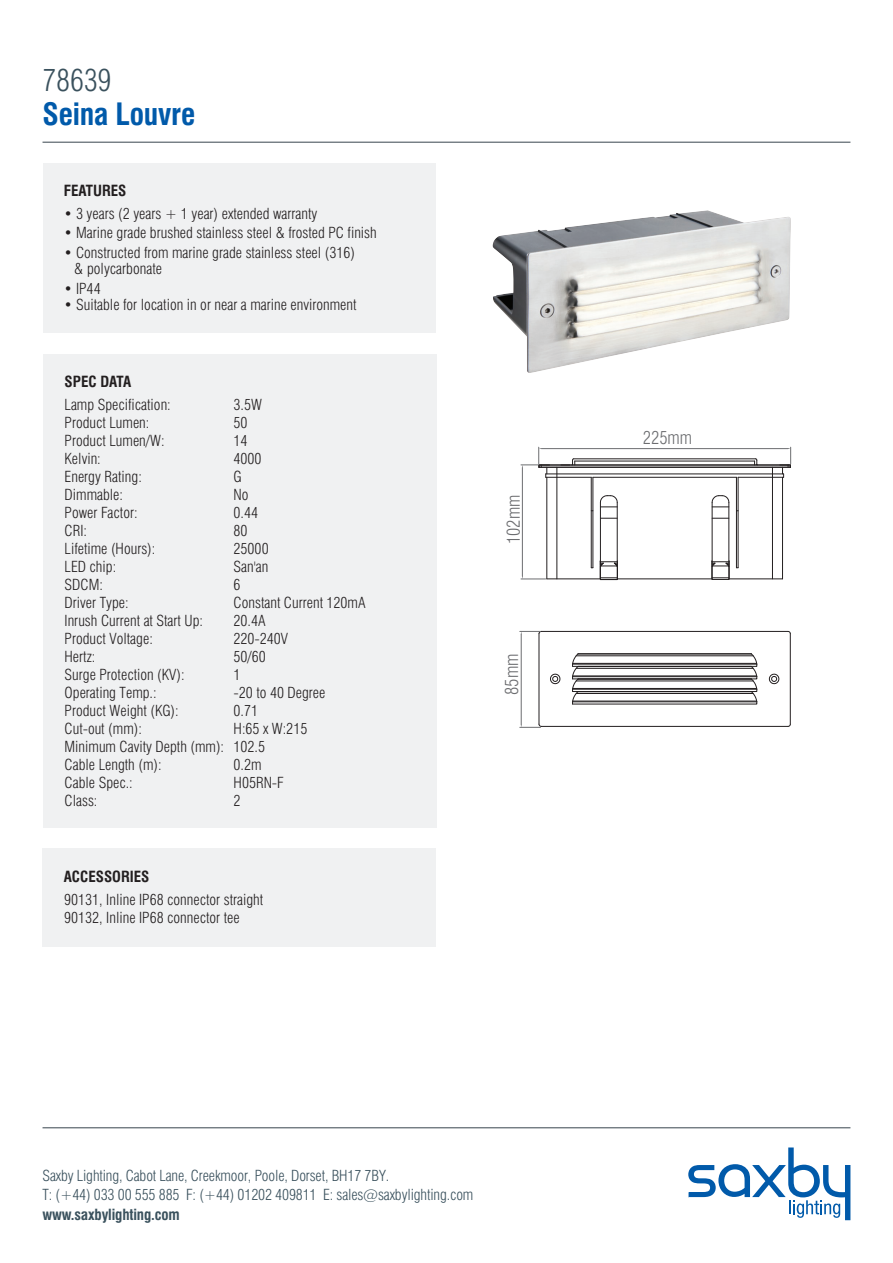
<style>
.page{position:relative;width:893px;height:1263px;background:#fff}
.page>*{position:absolute;margin:0;border:0;box-sizing:border-box;transform-origin:0 0}
.t1{font:700 condensed 30px "Swiss 721 BT";letter-spacing:-.01em;color:#015aaa}
.t2{font:300 condensed 30px "Swiss 721 BT";letter-spacing:-.01em;color:#3a515d}
.t3{font:300 condensed 17.7px "Swiss 721 BT";color:#6c6d70}
.t4{font:300 condensed 17.55px "Swiss 721 BT";color:#6c6d70}
.t5{font:300 condensed 15px/18px "Swiss 721 BT";color:#231f20}
.t6{font:300 condensed 15px/19.5px "Swiss 721 BT";letter-spacing:-.01em;color:#3a515d}
.t7{font:700 condensed 15px "Swiss 721 BT";color:#231f20}
.t8{font:700 condensed 15px "Swiss 721 BT";letter-spacing:-.01em;color:#3a515d}
</style>
<div class="page">
<hr style="left:43px;top:142px;width:807px;height:1px;background:#38454d">
<div style="left:43px;top:354px;width:394px;height:473px;background:#f0f1f2"></div>
<img style="left:492px;top:210px;width:299px;height:163px">
<hr style="left:541px;top:448px;width:247px;height:1px;background:#6c6d70">
<hr style="left:522px;top:468px;width:1px;height:108px;background:#6c6d70">
<svg style="left:521px;top:576px;width:25px;height:4px"></svg>
<hr style="left:782px;top:477px;width:1px;height:102px;background:#231f20">
<hr style="left:772px;top:467px;width:1px;height:112px;background:#231f20">
<hr style="left:738px;top:477px;width:1px;height:91px;background:#231f20">
<hr style="left:736px;top:477px;width:1px;height:91px;background:#231f20">
<hr style="left:729px;top:502px;width:1px;height:63px;background:#231f20">
<hr style="left:712px;top:502px;width:1px;height:63px;background:#231f20">
<hr style="left:546px;top:474px;width:238px;height:1px;background:#231f20">
<hr style="left:593px;top:477px;width:143px;height:1px;background:#231f20">
<hr style="left:738px;top:477px;width:46px;height:1px;background:#231f20">
<hr style="left:546px;top:477px;width:45px;height:1px;background:#231f20">
<svg style="left:601px;top:518px;width:16px;height:1px"></svg>
<svg style="left:712px;top:518px;width:17px;height:1px"></svg>
<hr style="left:617px;top:502px;width:1px;height:63px;background:#231f20">
<hr style="left:600px;top:502px;width:1px;height:63px;background:#231f20">
<hr style="left:729px;top:579px;width:53px;height:1px;background:#231f20">
<hr style="left:617px;top:579px;width:95px;height:1px;background:#231f20">
<hr style="left:547px;top:579px;width:53px;height:1px;background:#231f20">
<hr style="left:593px;top:477px;width:1px;height:91px;background:#231f20">
<hr style="left:591px;top:477px;width:1px;height:91px;background:#231f20">
<hr style="left:557px;top:467px;width:1px;height:112px;background:#231f20">
<hr style="left:547px;top:477px;width:1px;height:102px;background:#231f20">
<hr style="left:790px;top:634px;width:1px;height:90px;background:#231f20">
<hr style="left:541px;top:631px;width:247px;height:1px;background:#231f20">
<hr style="left:541px;top:726px;width:247px;height:1px;background:#231f20">
<hr style="left:539px;top:634px;width:1px;height:90px;background:#231f20">
<svg style="left:600px;top:495px;width:18px;height:13px"></svg>
<svg style="left:712px;top:495px;width:17px;height:13px"></svg>
<svg style="left:769px;top:673px;width:10px;height:12px"></svg>
<svg style="left:550px;top:673px;width:10px;height:12px"></svg>
<svg style="left:711px;top:561px;width:19px;height:19px"></svg>
<svg style="left:600px;top:561px;width:18px;height:19px"></svg>
<svg style="left:780px;top:447px;width:11px;height:30px"></svg>
<hr style="left:539px;top:467px;width:251px;height:1px;background:#231f20">
<hr style="left:539px;top:465px;width:251px;height:1px;background:#231f20">
<hr style="left:574px;top:459px;width:182px;height:1px;background:#231f20">
<hr style="left:575px;top:461px;width:180px;height:1px;background:#231f20">
<svg style="left:521px;top:447px;width:28px;height:30px"></svg>
<svg style="left:561px;top:458px;width:14px;height:8px"></svg>
<svg style="left:754px;top:458px;width:4px;height:8px"></svg>
<svg style="left:572px;top:653px;width:185px;height:51px"></svg>
<hr style="left:521px;top:634px;width:1px;height:90px;background:#6c6d70">
<svg style="left:520px;top:631px;width:21px;height:3px"></svg>
<svg style="left:520px;top:723px;width:22px;height:5px"></svg>
<div style="left:43px;top:163px;width:393px;height:169px;background:#f0f1f2"></div>
<svg style="left:688px;top:1147px;width:162px;height:73px"></svg>
<hr style="left:43px;top:1127px;width:807px;height:1px;background:#38454d">
<div style="left:43px;top:848px;width:393px;height:99px;background:#f0f1f2"></div>
<h1 class="t2" style="left:43px;top:62px;width:70px">78639</h1>
<h1 class="t1" style="left:43px;top:96px;width:154px">Seina Louvre</h1>
<p class="t7" style="left:64px;top:181px;width:64px">FEATURES</p>
<p class="t5" style="left:64px;top:204px;width:255px">• 3 years (2 years + 1 year) extended warranty</p>
<p class="t5" style="left:64px;top:224px;width:314px">• Marine grade brushed stainless steel &amp; frosted PC finish</p>
<p class="t5" style="left:74px;top:244px;width:282px;line-height:16.5px;text-indent:-11px">• Constructed from marine grade stainless steel (316) &amp; polycarbonate</p>
<p class="t5" style="left:64px;top:279px;width:38px">• IP44</p>
<p class="t5" style="left:64px;top:296px;width:294px">• Suitable for location in or near a marine environment</p>
<p class="t7" style="left:65px;top:373px;width:68px">SPEC DATA</p>
<p class="t5" style="left:65px;top:396px;width:108px">Lamp Specification:</p>
<p class="t5" style="left:234px;top:396px;width:30px">3.5W</p>
<p class="t5" style="left:65px;top:414px;width:86px">Product Lumen:</p>
<p class="t5" style="left:234px;top:414px;width:16px">50</p>
<p class="t5" style="left:65px;top:432px;width:101px">Product Lumen/W:</p>
<p class="t5" style="left:234px;top:432px;width:16px">14</p>
<p class="t5" style="left:65px;top:450px;width:38px">Kelvin:</p>
<p class="t5" style="left:234px;top:450px;width:30px">4000</p>
<p class="t5" style="left:65px;top:468px;width:79px">Energy Rating:</p>
<p class="t5" style="left:234px;top:468px;width:10px">G</p>
<p class="t5" style="left:65px;top:486px;width:60px">Dimmable:</p>
<p class="t5" style="left:234px;top:486px;width:17px">No</p>
<p class="t5" style="left:65px;top:504px;width:75px">Power Factor:</p>
<p class="t5" style="left:234px;top:504px;width:26px">0.44</p>
<p class="t5" style="left:65px;top:522px;width:24px">CRI:</p>
<p class="t5" style="left:234px;top:522px;width:16px">80</p>
<p class="t5" style="left:65px;top:540px;width:92px">Lifetime (Hours):</p>
<p class="t5" style="left:234px;top:540px;width:37px">25000</p>
<p class="t5" style="left:65px;top:558px;width:53px">LED chip:</p>
<p class="t5" style="left:234px;top:558px;width:36px">San'an</p>
<p class="t5" style="left:65px;top:576px;width:40px">SDCM:</p>
<p class="t5" style="left:234px;top:576px;width:9px">6</p>
<p class="t5" style="left:65px;top:594px;width:66px">Driver Type:</p>
<p class="t5" style="left:234px;top:594px;width:134px">Constant Current 120mA</p>
<p class="t5" style="left:65px;top:612px;width:140px">Inrush Current at Start Up:</p>
<p class="t5" style="left:234px;top:612px;width:34px">20.4A</p>
<p class="t5" style="left:65px;top:630px;width:90px">Product Voltage:</p>
<p class="t5" style="left:234px;top:630px;width:56px">220-240V</p>
<p class="t5" style="left:65px;top:648px;width:32px">Hertz:</p>
<p class="t5" style="left:234px;top:648px;width:34px">50/60</p>
<p class="t5" style="left:65px;top:666px;width:121px">Surge Protection (KV):</p>
<p class="t5" style="left:234px;top:666px;width:9px">1</p>
<p class="t5" style="left:65px;top:684px;width:94px">Operating Temp.:</p>
<p class="t5" style="left:234px;top:684px;width:93px">-20 to 40 Degree</p>
<p class="t5" style="left:65px;top:702px;width:116px">Product Weight (KG):</p>
<p class="t5" style="left:234px;top:702px;width:26px">0.71</p>
<p class="t5" style="left:65px;top:720px;width:79px">Cut-out (mm):</p>
<p class="t5" style="left:65px;top:720px;width:244px;text-indent:169px">H:65 x W:215<br>Minimum Cavity Depth (mm): 102.5<br>Cable Length (m):</p>
<p class="t5" style="left:234px;top:756px;width:29px">0.2m</p>
<p class="t5" style="left:65px;top:774px;width:70px">Cable Spec.:</p>
<p class="t5" style="left:234px;top:774px;width:52px">H05RN-F</p>
<p class="t5" style="left:65px;top:792px;width:34px">Class:</p>
<p class="t5" style="left:234px;top:792px;width:9px">2</p>
<p class="t7" style="left:64px;top:867px;width:87px">ACCESSORIES</p>
<p class="t5" style="left:64px;top:890px;width:201px">90131, Inline IP68 connector straight<br>90132, Inline IP68 connector tee</p>
<p class="t4" style="left:503px;top:544px;width:51px;rotate:-90deg">102mm</p>
<p class="t3" style="left:501px;top:695px;width:43px;rotate:-90deg">85mm</p>
<p class="t6" style="left:43px;top:1166px;width:432px">Saxby Lighting, Cabot Lane, Creekmoor, Poole, Dorset, BH17 7BY.<br>T: (+44) 033 00 555 885 F: (+44) 01202 409811 E: sales@saxbylighting.com</p>
<p class="t8" style="left:43px;top:1205px;width:139px">www.saxbylighting.com</p>
<p class="t4" style="left:643px;top:427px;width:51px">225mm</p>
</div>
